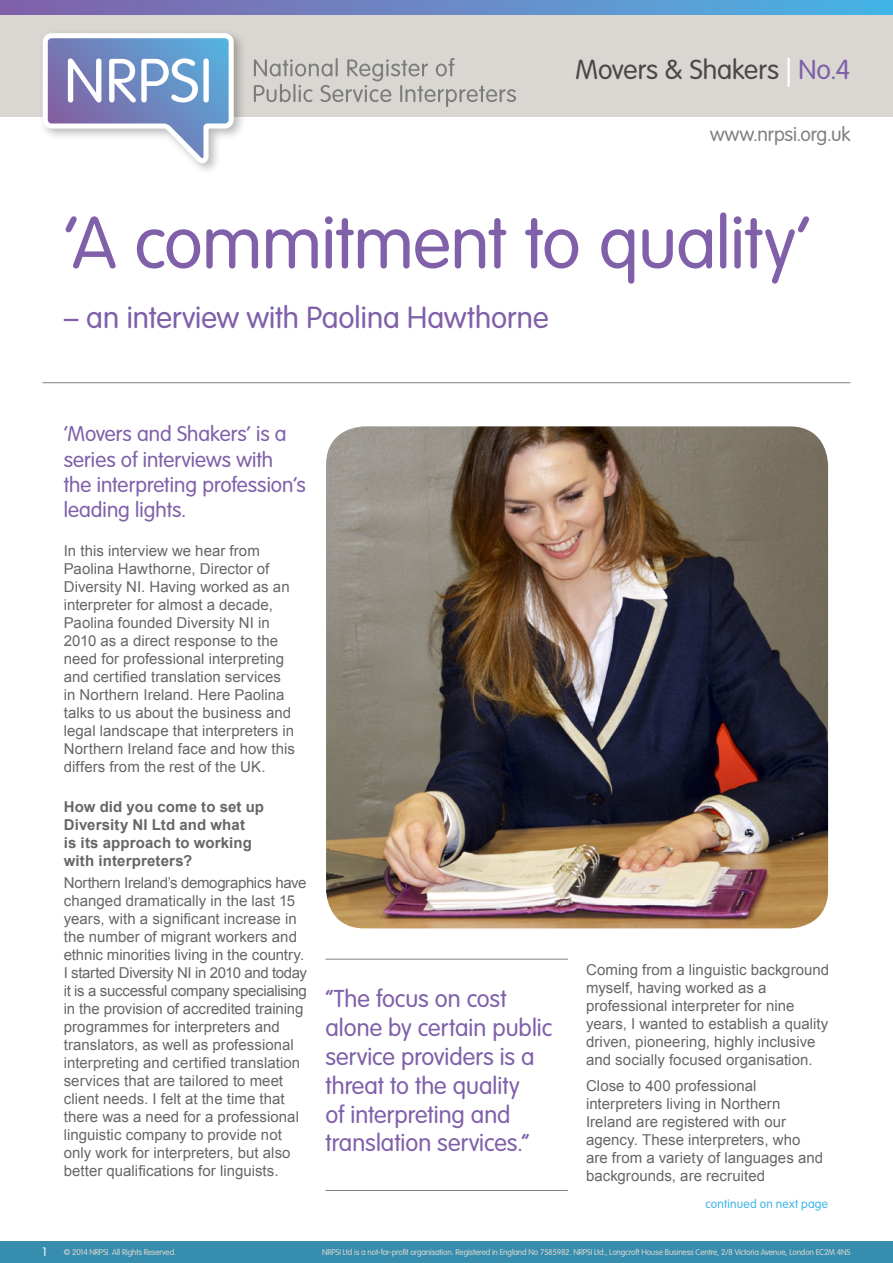
<style>
.page{position:relative;width:893px;height:1263px;background:#fff}
.page>*{position:absolute;margin:0;border:0;box-sizing:border-box;transform-origin:0 0}
.t1{font:300 72px "VAG Rounded Std";letter-spacing:-.01em;color:#7f60a9}
.t2{font:300 30px "VAG Rounded Std";color:#7f60a9}
.t3{font:300 27px "VAG Rounded Std";color:#494949}
.t4{font:300 24px/28.8px "VAG Rounded Std";color:#7f60a9}
.t5{font:300 21px/25.2px "VAG Rounded Std";color:#7f60a9}
.t6{font:300 19.5px "VAG Rounded Std";letter-spacing:-.005em;color:#818181}
.t7{font:15px/18px "Arial";color:#666}
.t8{font:700 15px/18px "Arial";letter-spacing:.01em;color:#666}
.t9{font:300 12px "VAG Rounded Std";letter-spacing:.02em;color:#40b5e7}
.t10{font:300 12px "VAG Rounded Std";color:#fff}
.t11{font:300 8.25px "VAG Rounded Std";letter-spacing:-.02em;color:#dad7d2}
.s1{color:#fff}
.s2{color:#7f60a9}
</style>
<div class="page">
<div style="left:0;top:15px;width:893px;height:102px;background:#dad7d2"></div>
<svg style="left:0;top:0;width:893px;height:15px;background:#6789c6"></svg>
<svg style="left:43px;top:33px;width:191px;height:130px"></svg>
<div style="left:203px;top:58px;width:6px;height:44px;background:#fff;border-radius:3px"></div>
<svg style="left:254px;top:58px;width:262px;height:49px"></svg>
<div style="left:0;top:1242px;width:893px;height:21px;background:#378dad"></div>
<img style="left:326px;top:426px;width:502px;height:502px">
<hr style="left:43px;top:382px;width:807px;height:1px;background:#818181">
<hr style="left:325px;top:959px;width:243px;height:1px;background:#818181">
<hr style="left:325px;top:1190px;width:243px;height:1px;background:#818181">
<p class="t3" style="left:575px;top:54px;width:276px">Movers &amp; Shakers <span class="s1">|</span> <span class="s2">No.4</span></p>
<p class="t6" style="left:710px;top:123px;width:142px">www.nrpsi.org.uk</p>
<p class="t1" style="left:64px;top:202px;width:748px">‘A commitment to quality’</p>
<p class="t2" style="left:64px;top:301px;width:486px">– an interview with Paolina Hawthorne</p>
<p class="t10" style="left:43px;top:1245px;width:6px">1</p>
<p class="t5" style="left:64px;top:422px;width:243px">‘Movers and Shakers’ is a series of interviews with the interpreting profession’s leading lights.</p>
<p class="t7" style="left:64px;top:542px;width:233px">In this interview we hear from Paolina Hawthorne, Director of Diversity NI. Having worked as an interpreter for almost a decade, Paolina founded Diversity NI in 2010 as a direct response to the need for professional interpreting and certified translation services in Northern Ireland. Here Paolina talks to us about the business and legal landscape that interpreters in Northern Ireland face and how this differs from the rest of the UK.</p>
<p class="t8" style="left:64px;top:798px;width:202px">How did you come to set up<br>Diversity NI Ltd and what<br>is its approach to working with interpreters?</p>
<p class="t7" style="left:64px;top:874px;width:245px">Northern Ireland’s demographics have changed dramatically in the last 15 years, with a significant increase in the number of migrant workers and ethnic minorities living in the country.<br>I started Diversity NI in 2010 and today it is a successful company specialising in the provision of accredited training programmes for interpreters and translators, as well as professional interpreting and certified translation services that are tailored to meet client needs. I felt at the time that there was a need for a professional linguistic company to provide not only work for interpreters, but also better qualifications for linguists.</p>
<p class="t11" style="left:64px;top:1247px;width:114px">© 2014 NRPSI. All Rights Reserved.</p>
<p class="t4" style="left:325px;top:985px;width:228px">“The focus on cost alone by certain public service providers is a threat to the quality<br>of interpreting and translation services.”</p>
<p class="t7" style="left:586px;top:961px;width:245px">Coming from a linguistic background myself, having worked as a professional interpreter for nine years, I wanted to establish a quality driven, pioneering, highly inclusive and socially focused organisation.</p>
<p class="t7" style="left:586px;top:1077px;width:239px">Close to 400 professional interpreters living in Northern<br>Ireland are registered with our agency. These interpreters, who are from a variety of languages and backgrounds, are recruited</p>
<p class="t9" style="left:706px;top:1197px;width:124px">continued on next page</p>
<p class="t11" style="left:322px;top:1247px;width:530px">NRPSI Ltd is a not-for-profit organisation. Registered in England No 7585982. NRPSI Ltd., Longcroft House Business Centre, 2/8 Victoria Avenue, London EC2M 4NS</p>
</div>
